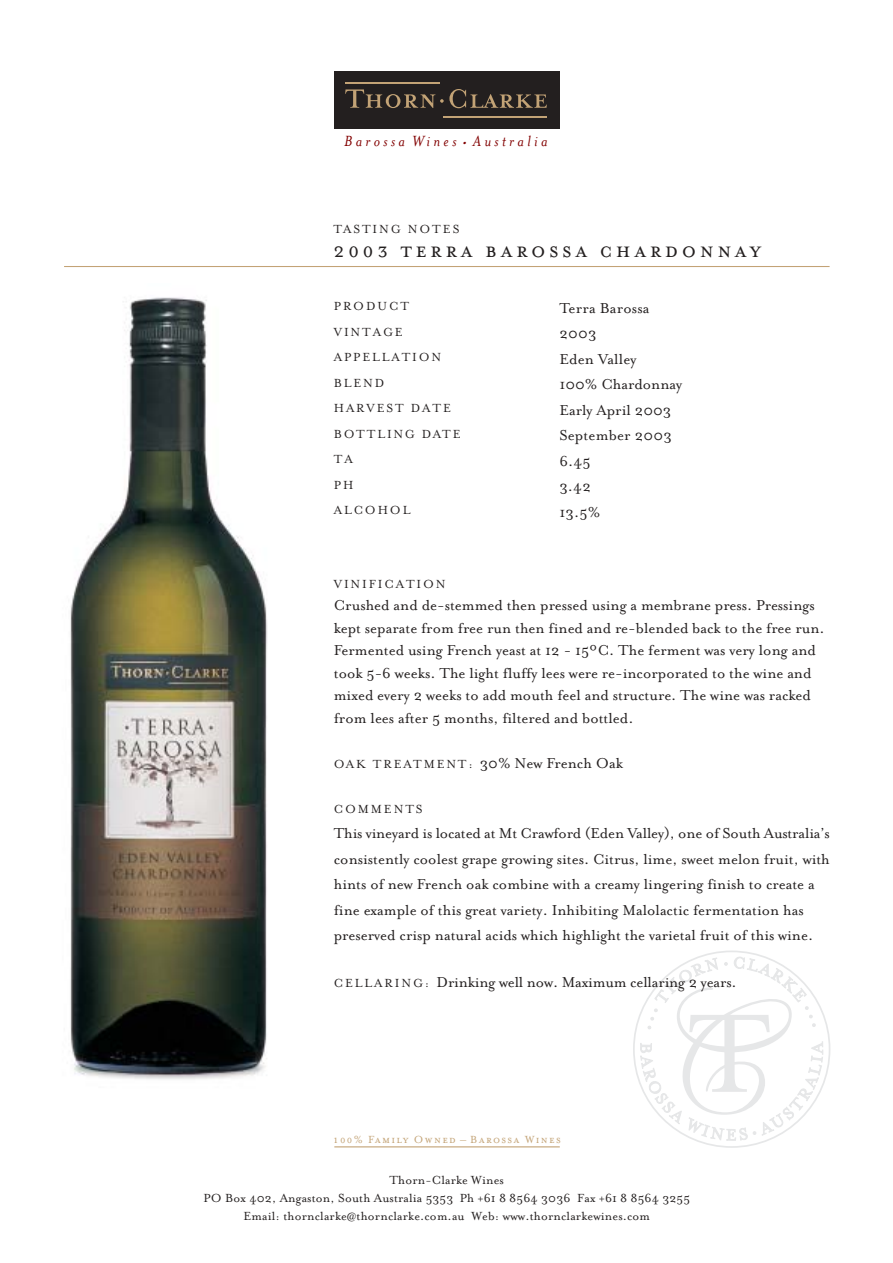
<style>
.page{position:relative;width:893px;height:1263px;background:#fff}
.page>*{position:absolute;margin:0;border:0;box-sizing:border-box;transform-origin:0 0}
.t1{font:24px "Mrs Eaves Small Caps";letter-spacing:.145em;color:#231f1f}
.t2{font:italic 16.95px "Mrs Eaves";letter-spacing:.2em;color:#820000}
.t3{font:16.5px/25.5px "Mrs Eaves Roman";color:#231f1f}
.t4{font:13.5px/18px "Mrs Eaves Roman";letter-spacing:.01em;color:#231f1f;text-align:center}
.t5{font:13.5px/25.5px "Mrs Eaves Small Caps";letter-spacing:.14em;color:#231f1f}
.t6{font:11.85px "Mrs Eaves Small Caps";letter-spacing:.11em;color:#c3a376}
.s1{font-size:25.5px}
.s2{font-family:"Mrs Eaves Small Caps";font-size:13.5px}
</style>
<div class="page">
<svg style="left:640px;top:956px;width:183px;height:192px"></svg>
<div style="left:334px;top:71px;width:225px;height:58px;background:#231f1f"></div>
<svg style="left:449px;top:89px;width:97px;height:19px"></svg>
<svg style="left:345px;top:89px;width:98px;height:19px"></svg>
<hr style="left:443px;top:116px;width:103px;height:1px;background:#c3a376">
<hr style="left:345px;top:83px;width:95px;height:1px;background:#c3a376">
<hr style="left:64px;top:266px;width:765px;height:1px;background:#c3a376">
<hr style="left:334px;top:1146px;width:225px;height:1px;background:#c3a376">
<img style="left:70px;top:297px;width:198px;height:782px">
<p class="t2" style="left:344px;top:134px;width:205px">Barossa Wines <span class="s1">.</span>Australia</p>
<p class="t5" style="left:333px;top:215px;width:127px">TASTING NOTES</p>
<h1 class="t1" style="left:333px;top:235px;width:429px">2003 terra barossa chardonnay</h1>
<p class="t5" style="left:334px;top:293px;width:128px">PRODUCT<br>VINTAGE<br>APPELLATION<br>BLEND<br>HARVEST DATE<br>BOTTLING DATE<br>TA<br>PH<br>ALCOHOL</p>
<p class="t3" style="left:559px;top:294px;width:124px">Terra Barossa<br>2003<br>Eden Valley<br>100% Chardonnay<br>Early April 2003<br>September 2003<br>6.45<br>3.42<br>13.5%</p>
<p class="t5" style="left:334px;top:570px;width:113px">VINIFICATION</p>
<p class="t3" style="left:334px;top:593px;width:492px;line-height:22.5px">Crushed and de-stemmed then pressed using a membrane press. Pressings kept separate from free run then fined and re-blended back to the free run.<br>Fermented using French yeast at 12 - 15ºC. The ferment was very long and took 5-6 weeks. The light fluffy lees were re-incorporated to the wine and mixed every 2 weeks to add mouth feel and structure. The wine was racked from lees after 5 months, filtered and bottled.</p>
<p class="t3" style="left:334px;top:749px;width:291px"><span class="s2">OAK TREATMENT:</span> 30% New French Oak</p>
<p class="t5" style="left:334px;top:795px;width:90px">COMMENTS</p>
<p class="t3" style="left:334px;top:820px;width:497px">This vineyard is located at Mt Crawford (Eden Valley), one of South Australia’s consistently coolest grape growing sites. Citrus, lime, sweet melon fruit, with hints of new French oak combine with a creamy lingering finish to create a fine example of this great variety. Inhibiting Malolactic fermentation has preserved crisp natural acids which highlight the varietal fruit of this wine.</p>
<p class="t3" style="left:334px;top:968px;width:404px"><span class="s2">CELLARING:</span> Drinking well now. Maximum cellaring 2 years.</p>
<p class="t6" style="left:333px;top:1132px;width:229px">100% Family Owned – Barossa Wines</p>
<p class="t4" style="left:203px;top:1170px;width:488px">Thorn-Clarke Wines<br>PO Box 402, Angaston, South Australia 5353 Ph +61 8 8564 3036 Fax +61 8 8564 3255<br>Email: thornclarke@thornclarke.com.au Web: www.thornclarkewines.com</p>
</div>
